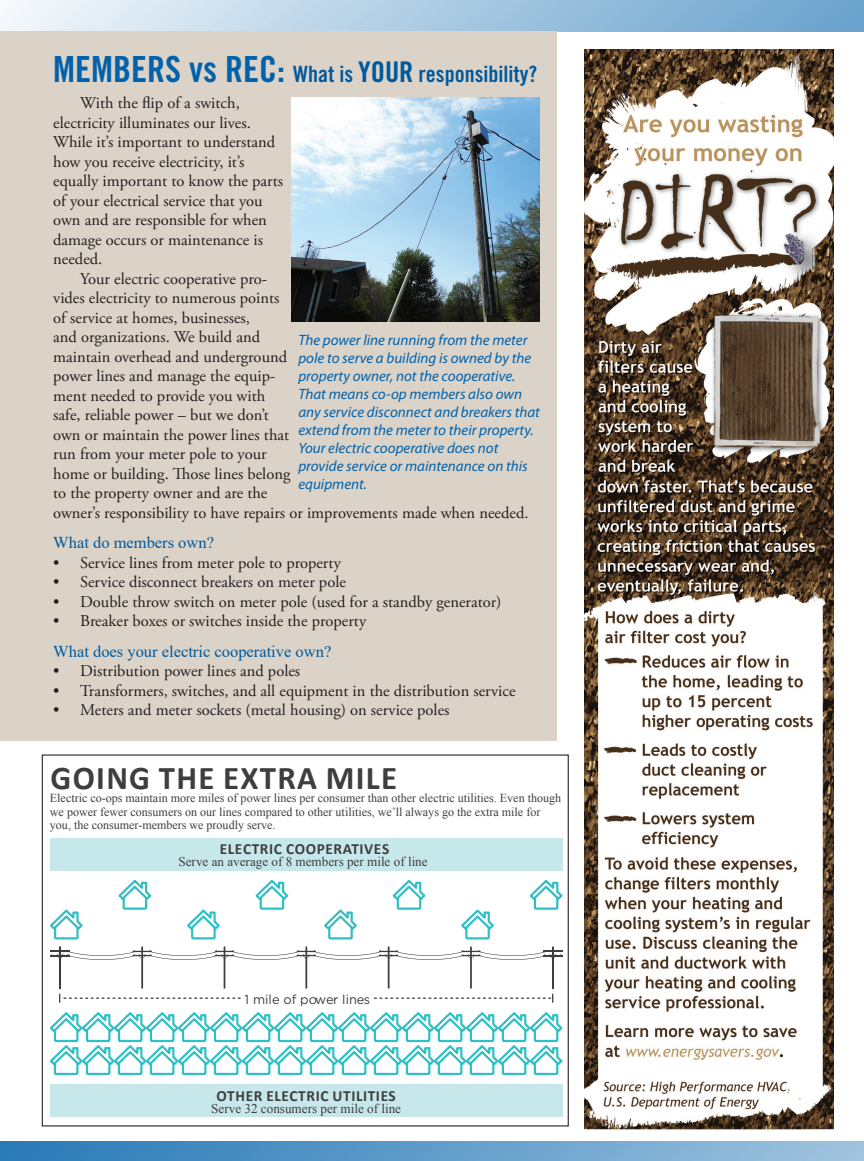
<style>
.page{position:relative;width:864px;height:1161px;background:#fff}
.page>*{position:absolute;margin:0;border:0;box-sizing:border-box;transform-origin:0 0}
.t1{font:700 33.3px "Calibri";letter-spacing:.04em;color:#3e3e3f}
.t2{font:22.5px "Trade Gothic LT Std Bd Cn 20";color:#00599b}
.t3{font:16.5px/19.5px "Adobe Garamond Pro";color:#231f20}
.t4{font:16.5px "Times New Roman";color:#00599b}
.t5{font:700 15.6px "Calibri";letter-spacing:.04em;color:#3e3e3f}
.t6{font:italic 15px/18px "Myriad Pro";color:#0161aa}
.t7{font:13.35px "Times New Roman";color:#3e3e3f}
.t8{font:13.05px "Gotham";color:#3e3e3f}
.t9{font:12.15px/13.4px "Times New Roman";color:#3e3e3f}
.s1{font-size:36px;color:#0161aa}
.s2{font-size:28.5px}
</style>
<div class="page">
<div style="left:0;top:1142px;width:864px;height:19px;background:linear-gradient(to right,#2778b7,#9ec2de)"></div>
<div style="left:0;top:0;width:864px;height:31px;background:linear-gradient(to right,#f3f7fb,#68a1cc)"></div>
<div style="left:50px;top:1084px;width:512px;height:33px;background:#c7e8ea"></div>
<div style="left:50px;top:838px;width:512px;height:33px;background:#c7e8ea"></div>
<svg style="left:50px;top:1012px;width:513px;height:64px"></svg>
<svg style="left:50px;top:879px;width:513px;height:123px"></svg>
<img style="left:585px;top:50px;width:249px;height:1079px">
<div style="left:0;top:31px;width:557px;height:710px;background:#dcd3c8"></div>
<img style="left:292px;top:98px;width:247px;height:224px">
<h2 class="t2" style="left:53px;top:60px;width:485px"><span class="s1">MEMBERS vs REC:</span> What is <span class="s2">YOUR</span> responsibility?</h2>
<p class="t3" style="left:53px;top:94px;width:232px;text-indent:27px">With the flip of a switch, electricity illuminates our lives.<br>While it’s important to understand how you receive electricity, it’s equally important to know the parts of your electrical service that you own and are responsible for when damage occurs or maintenance is needed.</p>
<p class="t3" style="left:53px;top:269px;width:477px;text-indent:27px">Your electric cooperative pro-<br>vides electricity to numerous points<br>of service at homes, businesses,<br>and organizations. We build and<br>maintain overhead and underground<br>power lines and manage the equip-<br>ment needed to provide you with<br>safe, reliable power – but we don’t<br>own or maintain the power lines that<br>run from your meter pole to your<br>home or building. Those lines belong<br>to the property owner and are the<br>owner’s responsibility to have repairs or improvements made when needed.</p>
<p class="t4" style="left:53px;top:531px;width:162px">What do members own?</p>
<p class="t3" style="left:53px;top:553px;width:289px">• Service lines from meter pole to property</p>
<p class="t3" style="left:53px;top:573px;width:294px">• Service disconnect breakers on meter pole</p>
<p class="t3" style="left:53px;top:592px;width:450px">• Double throw switch on meter pole (used for a standby generator)</p>
<p class="t3" style="left:53px;top:612px;width:315px">• Breaker boxes or switches inside the property</p>
<p class="t4" style="left:53px;top:640px;width:280px">What does your electric cooperative own?</p>
<p class="t3" style="left:53px;top:662px;width:249px">• Distribution power lines and poles</p>
<p class="t3" style="left:53px;top:681px;width:464px">• Transformers, switches, and all equipment in the distribution service</p>
<p class="t3" style="left:53px;top:701px;width:398px">• Meters and meter sockets (metal housing) on service poles</p>
<p class="t6" style="left:298px;top:331px;width:243px">The power line running from the meter pole to serve a building is owned by the property owner, not the cooperative.<br>That means co-op members also own any service disconnect and breakers that extend from the meter to their property.<br>Your electric cooperative does not provide service or maintenance on this equipment.</p>
<h1 class="t1" style="left:51px;top:755px;width:348px">GOING THE EXTRA MILE</h1>
<p class="t9" style="left:50px;top:792px;width:513px">Electric co-ops maintain more miles of power lines per consumer than other electric utilities. Even though we power fewer consumers on our lines compared to other utilities, we’ll always go the extra mile for you, the consumer-members we proudly serve.</p>
<p class="t5" style="left:220px;top:837px;width:171px">ELECTRIC COOPERATIVES</p>
<p class="t7" style="left:178px;top:852px;width:251px">Serve an average of 8 members per mile of line</p>
<p class="t8" style="left:245px;top:991px;width:127px">1 mile of power lines</p>
<p class="t5" style="left:217px;top:1085px;width:181px">OTHER ELECTRIC UTILITIES</p>
<p class="t7" style="left:211px;top:1100px;width:191px">Serve 32 consumers per mile of line</p>
</div>
